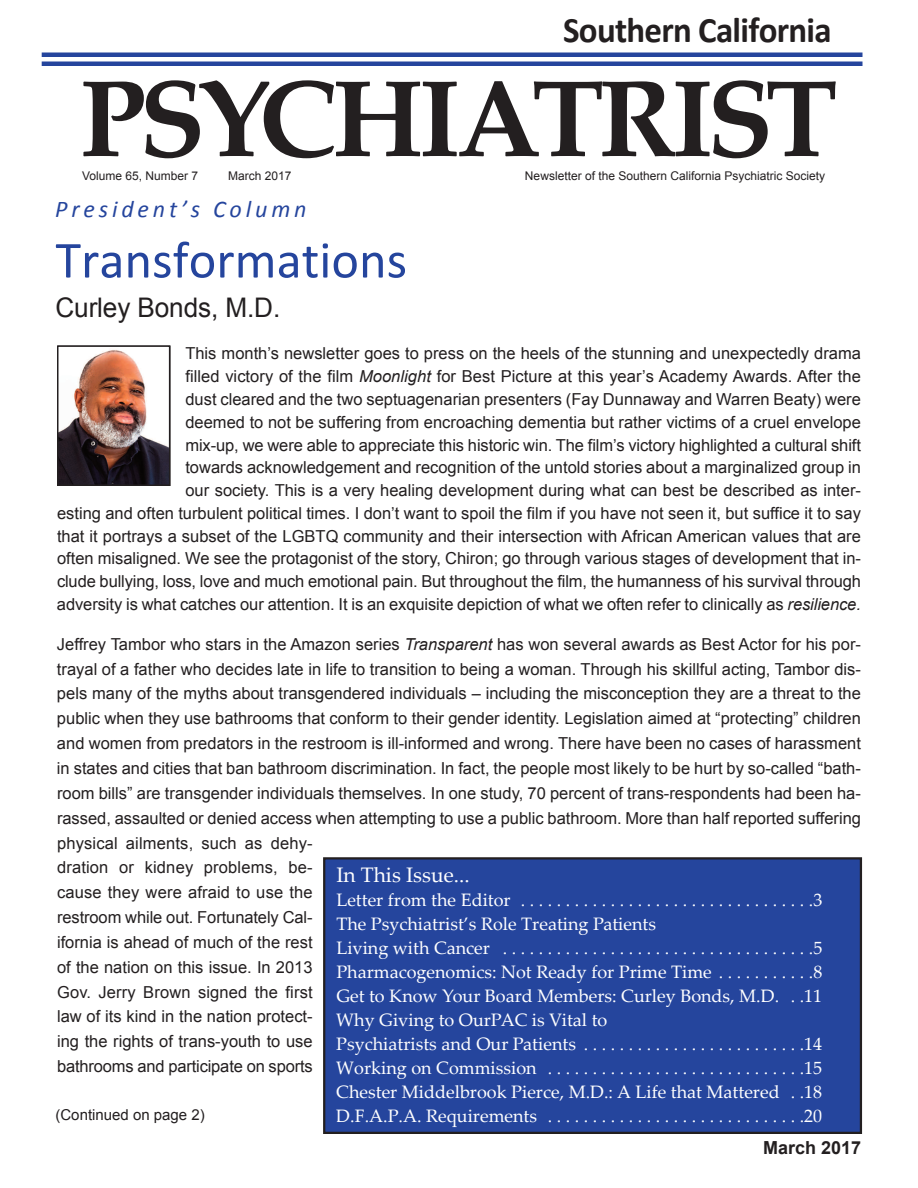
<style>
.page{position:relative;width:918px;height:1188px;background:#fff}
.page>*{position:absolute;margin:0;border:0;box-sizing:border-box;transform-origin:0 0}
.t1{font:700 108px "Palatino Linotype";letter-spacing:-.06em;color:#231f20}
.t2{font:52.5px "Calibri";color:#25459d}
.t3{font:700 36px "Calibri";letter-spacing:-.02em;color:#231f20}
.t4{font:27px "Arial";letter-spacing:-.005em;color:#231f20}
.t5{font:italic 24px "Calibri";letter-spacing:.16em;color:#25459d}
.t6{font:21px "Palatino Linotype";color:#fff}
.t7{font:18px/24px "Palatino Linotype";color:#fff}
.t8{font:700 18px "Arial";color:#231f20}
.t9{font:16.5px/24.9px "Arial";color:#231f20;text-align:right}
.t10{font:15px "Arial";color:#231f20}
.t11{font:12px "Arial";color:#231f20}
.s1{font-style:italic}
</style>
<div class="page">
<div style="left:324px;top:858px;width:537px;height:275px;background:#25459d"></div>
<div style="left:323px;top:857px;width:539px;height:277px;border:2px solid #231f20"></div>
<img style="left:60px;top:350px;width:107px;height:133px">
<div style="left:57px;top:345px;width:113px;height:141px;border:2px solid #231f20"></div>
<div style="left:42px;top:52px;width:820px;height:5px;background:#25459d"></div>
<hr style="left:42px;top:62px;width:820px;height:4px;background:#25459d">
<h3 class="t3" style="left:563px;top:15px;width:270px">Southern California</h3>
<h1 class="t1" style="left:80px;top:77px;width:759px">PSYCHIATRIST</h1>
<p class="t11" style="left:82px;top:169px;width:118px">Volume 65, Number 7</p>
<p class="t11" style="left:228px;top:169px;width:65px">March 2017</p>
<p class="t11" style="left:525px;top:169px;width:302px">Newsletter of the Southern California Psychiatric Society</p>
<h3 class="t5" style="left:55px;top:199px;width:253px">President’s Column</h3>
<h2 class="t2" style="left:55px;top:238px;width:353px">Transformations</h2>
<h3 class="t4" style="left:55px;top:293px;width:226px">Curley Bonds, M.D.</h3>
<p class="t9" style="left:57px;top:342px;width:806px;line-height:22.8px">This month’s newsletter goes to press on the heels of the stunning and unexpectedly drama<br>filled victory of the film <span class="s1">Moonlight</span> for Best Picture at this year’s Academy Awards. After the<br>dust cleared and the two septuagenarian presenters (Fay Dunnaway and Warren Beaty) were<br>deemed to not be suffering from encroaching dementia but rather victims of a cruel envelope<br>mix-up, we were able to appreciate this historic win. The film’s victory highlighted a cultural shift<br>towards acknowledgement and recognition of the untold stories about a marginalized group in<br>our society. This is a very healing development during what can best be described as inter-<br>esting and often turbulent political times. I don’t want to spoil the film if you have not seen it, but suffice it to say that it portrays a subset of the LGBTQ community and their intersection with African American values that are often misaligned. We see the protagonist of the story, Chiron; go through various stages of development that in&shy;clude bullying, loss, love and much emotional pain. But throughout the film, the humanness of his survival through adversity is what catches our attention. It is an exquisite depiction of what we often refer to clinically as <span class="s1">resilience.</span></p>
<p class="t9" style="left:57px;top:632px;width:806px;text-align:left">Jeffrey Tambor who stars in the Amazon series <span class="s1">Transparent</span> has won several awards as Best Actor for his por&shy;trayal of a father who decides late in life to transition to being a woman. Through his skillful acting, Tambor dis&shy;pels many of the myths about transgendered individuals – including the misconception they are a threat to the public when they use bathrooms that conform to their gender identity. Legislation aimed at “protecting” children and women from predators in the restroom is ill-informed and wrong. There have been no cases of harassment in states and cities that ban bathroom discrimination. In fact, the people most likely to be hurt by so-called “bath&shy;room bills” are transgender individuals themselves. In one study, 70 percent of trans-respondents had been ha&shy;rassed, assaulted or denied access when attempting to use a public bathroom. More than half reported suffering physical ailments, such as dehy-<br>dration or kidney problems, be-<br>cause they were afraid to use the<br>restroom while out. Fortunately Cal-<br>ifornia is ahead of much of the rest<br>of the nation on this issue. In 2013<br>Gov. Jerry Brown signed the first<br>law of its kind in the nation protect-<br>ing the rights of trans-youth to use<br>bathrooms and participate on sports</p>
<p class="t10" style="left:56px;top:1107px;width:151px">(Continued on page 2)</p>
<p class="t6" style="left:336px;top:867px;width:135px">In This Issue...</p>
<p class="t7" style="left:336px;top:890px;width:488px">Letter from the Editor . . . . . . . . . . . . . . . . . . . . . . . . . . . . . . . . .3<br>The Psychiatrist’s Role Treating Patients<br>Living with Cancer . . . . . . . . . . . . . . . . . . . . . . . . . . . . . . . . . . .5<br>Pharmacogenomics: Not Ready for Prime Time . . . . . . . . . . .8<br>Get to Know Your Board Members: Curley Bonds, M.D. . .11<br>Why Giving to OurPAC is Vital to<br>Psychiatrists and Our Patients . . . . . . . . . . . . . . . . . . . . . . . . .14<br>Working on Commission . . . . . . . . . . . . . . . . . . . . . . . . . . . . .15<br>Chester Middelbrook Pierce, M.D.: A Life that Mattered . .18<br>D.F.A.P.A. Requirements . . . . . . . . . . . . . . . . . . . . . . . . . . . . .20</p>
<p class="t8" style="left:763px;top:1138px;width:100px">March 2017</p>
</div>
